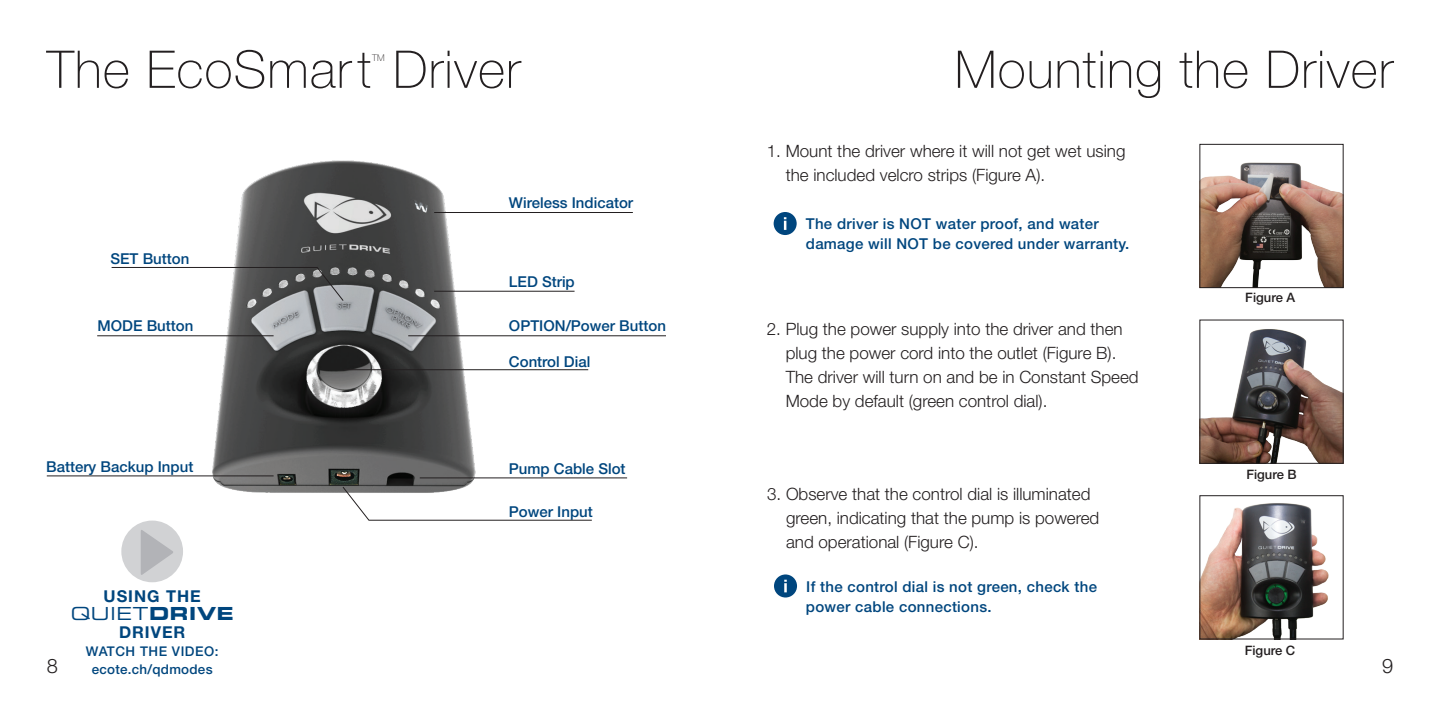
<style>
.page{position:relative;width:1440px;height:720px;background:#fff}
.page>*{position:absolute;margin:0;border:0;box-sizing:border-box;transform-origin:0 0}
.t1{font:100 52px "Helvetica Neue";letter-spacing:.02em;color:#231f20}
.t2{font:300 20px "Helvetica Neue";color:#231f20}
.t3{font:18px "Eurostile Extended Two";letter-spacing:.04em;color:#00467e}
.t4{font:300 17px/24px "Helvetica Neue";color:#231f20}
.t5{font:700 16.4px "Helvetica Neue";letter-spacing:.06em;color:#00467e}
.t6{font:500 15px/20px "Helvetica Neue";letter-spacing:.02em;color:#00467e}
.t7{font:500 15px "Helvetica Neue";color:#00467e}
.t8{font:500 13.4px/17.8px "Helvetica Neue";letter-spacing:.02em;color:#00467e;text-align:center}
.t9{font:500 13px "Helvetica Neue";color:#231f20}
.t10{font:100 9.4px "Helvetica Neue";color:#231f20}
.s1{font-family:"Eurostile Bold Extended Two"}
</style>
<div class="page">
<img style="left:175px;top:160px;width:340px;height:333px">
<hr style="left:434px;top:212px;width:199px;height:1px;background:#231f20">
<hr style="left:434px;top:291px;width:141px;height:1px;background:#231f20">
<hr style="left:408px;top:335px;width:258px;height:1px;background:#231f20">
<hr style="left:344px;top:369px;width:244px;height:1px;background:#231f20">
<hr style="left:420px;top:478px;width:207px;height:1px;background:#231f20">
<hr style="left:47px;top:476px;width:227px;height:1px;background:#231f20">
<hr style="left:97px;top:335px;width:177px;height:1px;background:#231f20">
<svg style="left:342px;top:486px;width:250px;height:35px"></svg>
<svg style="left:111px;top:267px;width:233px;height:35px"></svg>
<div style="left:121px;top:521px;width:62px;height:61px;background:#d1d2d4;border-radius:50%"></div>
<svg style="left:141px;top:529px;width:33px;height:46px"></svg>
<img style="left:1202px;top:162px;width:140px;height:124px">
<div style="left:1200px;top:144px;width:144px;height:144px;border:1px solid #231f20"></div>
<img style="left:1202px;top:503px;width:127px;height:134px">
<div style="left:1200px;top:495px;width:144px;height:144px;border:1px solid #231f20"></div>
<img style="left:1202px;top:329px;width:140px;height:133px">
<div style="left:1200px;top:320px;width:144px;height:144px;border:1px solid #231f20"></div>
<svg style="left:774px;top:574px;width:23px;height:24px"></svg>
<svg style="left:774px;top:212px;width:23px;height:23px"></svg>
<h1 class="t1" style="left:47px;top:40px;width:475px">The EcoSmart Driver</h1>
<p class="t10" style="left:372px;top:52px;width:14px">TM</p>
<h1 class="t1" style="left:955px;top:40px;width:440px">Mounting the Driver</h1>
<p class="t7" style="left:110px;top:249px;width:80px">SET Button</p>
<p class="t7" style="left:98px;top:317px;width:97px">MODE Button</p>
<p class="t7" style="left:509px;top:194px;width:126px">Wireless Indicator</p>
<p class="t7" style="left:509px;top:272px;width:67px">LED Strip</p>
<p class="t7" style="left:509px;top:317px;width:159px">OPTION/Power Button</p>
<p class="t7" style="left:509px;top:352px;width:83px">Control Dial</p>
<p class="t7" style="left:46px;top:458px;width:149px">Battery Backup Input</p>
<p class="t7" style="left:509px;top:460px;width:118px">Pump Cable Slot</p>
<p class="t7" style="left:509px;top:502px;width:85px">Power Input</p>
<p class="t2" style="left:47px;top:654px;width:13px">8</p>
<p class="t5" style="left:104px;top:586px;width:99px">USING THE</p>
<p class="t3" style="left:71px;top:602px;width:165px">QUIET<span class="s1">DRIVE</span></p>
<p class="t5" style="left:119px;top:622px;width:68px">DRIVER</p>
<p class="t8" style="left:86px;top:642px;width:134px">WATCH THE VIDEO: ecote.ch/qdmodes</p>
<p class="t4" style="left:786px;top:139px;width:341px;text-indent:-19px">1. Mount the driver where it will not get wet using the included velcro strips (Figure A).</p>
<p class="t6" style="left:806px;top:214px;width:325px">The driver is NOT water proof, and water damage will NOT be covered under warranty.</p>
<p class="t4" style="left:786px;top:317px;width:354px;text-indent:-19px">2. Plug the power supply into the driver and then plug the power cord into the outlet (Figure B).<br>The driver will turn on and be in Constant Speed Mode by default (green control dial).</p>
<p class="t4" style="left:786px;top:482px;width:315px;text-indent:-19px">3. Observe that the control dial is illuminated green, indicating that the pump is powered and operational (Figure C).</p>
<p class="t6" style="left:806px;top:576px;width:293px">If the control dial is not green, check the power cable connections.</p>
<p class="t9" style="left:1245px;top:290px;width:51px">Figure A</p>
<p class="t9" style="left:1246px;top:467px;width:52px">Figure B</p>
<p class="t9" style="left:1245px;top:642px;width:52px">Figure C</p>
<p class="t2" style="left:1382px;top:654px;width:13px">9</p>
</div>
